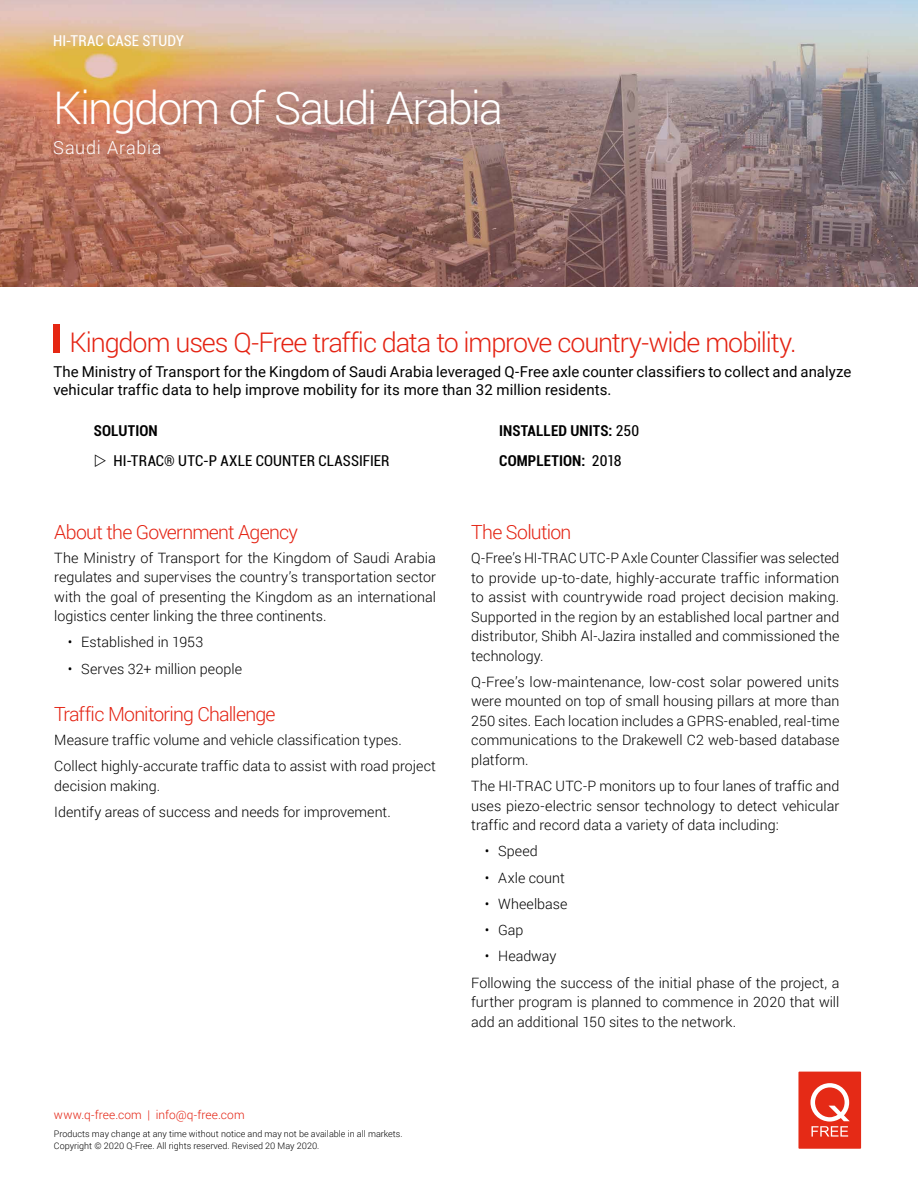
<style>
.page{position:relative;width:918px;height:1188px;background:#fff}
.page>*{position:absolute;margin:0;border:0;box-sizing:border-box;transform-origin:0 0}
.t1{font:300 45px "Roboto";letter-spacing:-.045em;color:#fff}
.t2{font:300 27px "Roboto";letter-spacing:-.04em;color:#e42313}
.t3{font:300 19.5px "Roboto";letter-spacing:-.04em;color:#e42313}
.t4{font:300 18px "Roboto";letter-spacing:.04em;color:#fff}
.t5{font:15px/18px "Roboto";letter-spacing:.005em;color:#000}
.t6{font:700 condensed 15px/30px "Roboto";letter-spacing:.01em;color:#000}
.t7{font:condensed 15px "Roboto";letter-spacing:.005em;color:#000}
.t8{font:condensed 15px "Roboto";letter-spacing:.005em;color:#fff}
.t9{font:300 14.25px/19.5px "Roboto";color:#000;text-align:justify}
.t10{font:300 12px "Roboto";letter-spacing:.01em;color:#e42313}
.t11{font:300 9px/12px "Roboto";color:#000}
.s1{font-weight:400}
</style>
<div class="page">
<svg style="left:796px;top:1069px;width:68px;height:82px"></svg>
<div style="left:798px;top:1072px;width:63px;height:77px;background:#e52a16"></div>
<svg style="left:810px;top:1083px;width:40px;height:54px"></svg>
<img style="left:0;top:0;width:918px;height:287px">
<div style="left:53px;top:324px;width:7px;height:29px;background:#e52713"></div>
<p class="t8" style="left:53px;top:30px;width:132px">HI-TRAC CASE STUDY</p>
<h1 class="t1" style="left:53px;top:77px;width:451px">Kingdom of Saudi Arabia</h1>
<p class="t4" style="left:53px;top:135px;width:110px">Saudi Arabia</p>
<h2 class="t2" style="left:70px;top:324px;width:728px">Kingdom uses Q-Free traffic data to improve country-wide mobility.</h2>
<p class="t5" style="left:53px;top:362px;width:800px">The Ministry of Transport for the Kingdom of Saudi Arabia leveraged Q-Free axle counter classifiers to collect and analyze vehicular traffic data to help improve mobility for its more than 32 million residents.</p>
<p class="t6" style="left:94px;top:415px;width:65px">SOLUTION</p>
<p class="t7" style="left:114px;top:451px;width:277px">HI-TRAC® UTC-P AXLE COUNTER CLASSIFIER</p>
<p class="t6" style="left:499px;top:415px;width:141px">INSTALLED UNITS: <span class="s1">250<br></span>COMPLETION: <span class="s1">2018</span></p>
<h3 class="t3" style="left:54px;top:518px;width:245px">About the Government Agency</h3>
<p class="t9" style="left:54px;top:547px;width:383px">The Ministry of Transport for the Kingdom of Saudi Arabia regulates and supervises the country’s transportation sector with the goal of presenting the Kingdom as an international logistics center linking the three continents.</p>
<p class="t9" style="left:68px;top:632px;width:137px">• Established in 1953</p>
<p class="t9" style="left:68px;top:658px;width:176px">• Serves 32+ million people</p>
<h3 class="t3" style="left:54px;top:701px;width:223px">Traffic Monitoring Challenge</h3>
<p class="t9" style="left:54px;top:726px;width:383px;line-height:26.2px">Measure traffic volume and vehicle classification types.<br>Collect highly-accurate traffic data to assist with road project</p>
<p class="t9" style="left:54px;top:772px;width:338px;line-height:26.2px">decision making.<br>Identify areas of success and needs for improvement.</p>
<p class="t10" style="left:54px;top:1107px;width:192px">www.q-free.com | info@q-free.com</p>
<p class="t11" style="left:54px;top:1127px;width:350px">Products may change at any time without notice and may not be available in all markets.<br>Copyright © 2020 Q-Free. All rights reserved. Revised 20 May 2020.</p>
<h3 class="t3" style="left:471px;top:519px;width:102px">The Solution</h3>
<p class="t9" style="left:471px;top:548px;width:370px">Q-Free’s HI-TRAC UTC-P Axle Counter Classifier was selected to provide up-to-date, highly-accurate traffic information to assist with countrywide road project decision making.<br>Supported in the region by an established local partner and distributor, Shibh Al-Jazira installed and commissioned the technology.</p>
<p class="t9" style="left:471px;top:672px;width:370px">Q-Free’s low-maintenance, low-cost solar powered units were mounted on top of small housing pillars at more than 250 sites. Each location includes a GPRS-enabled, real-time communications to the Drakewell C2 web-based database platform.</p>
<p class="t9" style="left:471px;top:776px;width:370px">The HI-TRAC UTC-P monitors up to four lanes of traffic and uses piezo-electric sensor technology to detect vehicular traffic and record data a variety of data including:</p>
<p class="t9" style="left:485px;top:841px;width:55px">• Speed</p>
<p class="t9" style="left:485px;top:867px;width:82px">• Axle count</p>
<p class="t9" style="left:485px;top:894px;width:84px">• Wheelbase</p>
<p class="t9" style="left:485px;top:920px;width:40px">• Gap</p>
<p class="t9" style="left:471px;top:943px;width:370px;line-height:26.2px;text-indent:14px">• Headway<br>Following the success of the initial phase of the project, a</p>
<p class="t9" style="left:471px;top:992px;width:370px">further program is planned to commence in 2020 that will add an additional 150 sites to the network.</p>
</div>
